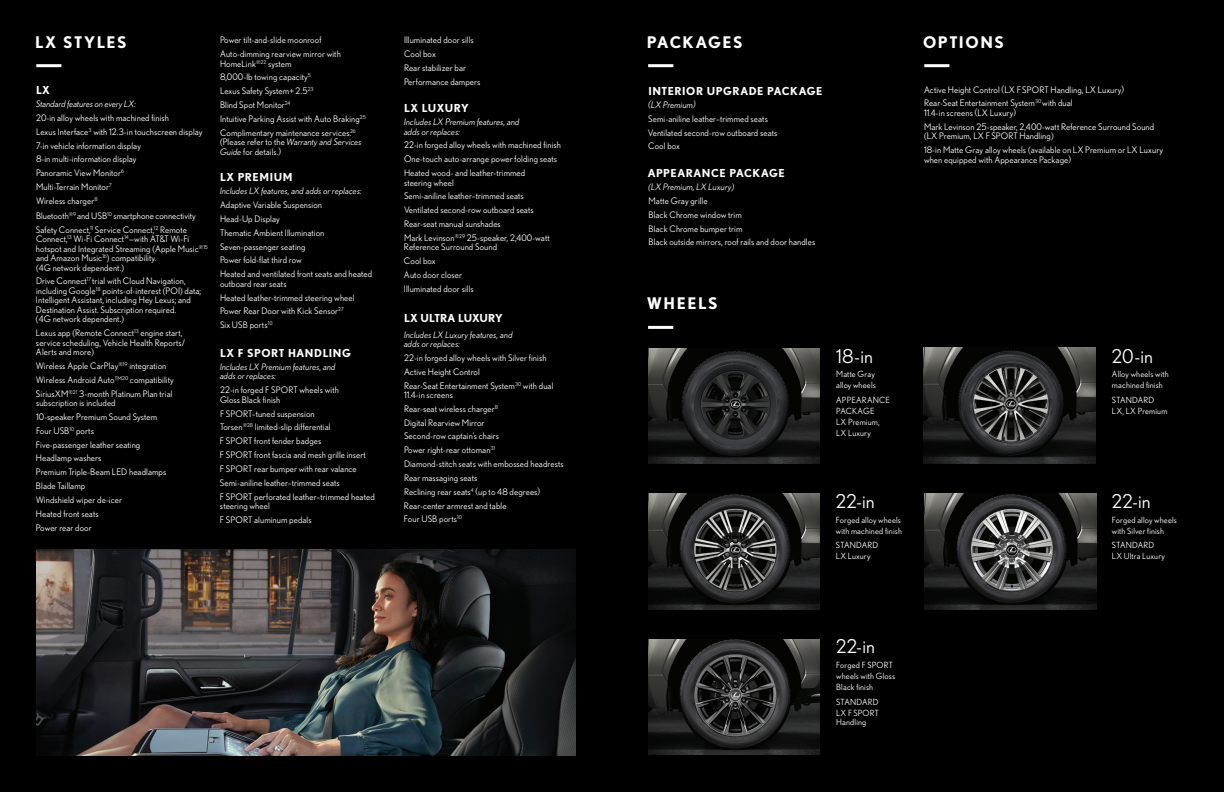
<style>
.page{position:relative;width:1224px;height:792px;background:#fff}
.page>*{position:absolute;margin:0;border:0;box-sizing:border-box;transform-origin:0 0}
.t1{font:19px "Nobel";color:#fff}
.t2{font:700 16px "Nobel";letter-spacing:.095em;color:#fff}
.t3{font:700 11px "Nobel";letter-spacing:.05em;color:#fff}
.t4{font:700 11px "Nobel";letter-spacing:-.005em;color:#fff}
.t5{font:700 11px "Nobel";letter-spacing:.025em;color:#fff}
.t6{font:9px/13.8px "Nobel";letter-spacing:.01em;color:#fff}
.t7{font:italic 9px/9.5px "Nobel";letter-spacing:.01em;color:#fff}
.t8{font:8.5px/11px "Nobel";letter-spacing:.02em;color:#fff}
.s1{font-style:italic}
</style>
<div class="page">
<div style="left:0;top:0;width:612px;height:792px;background:#000001"></div>
<div style="left:612px;top:0;width:612px;height:792px;background:#000001"></div>
<img style="left:648px;top:348px;width:172px;height:116px">
<img style="left:924px;top:348px;width:172px;height:116px">
<img style="left:924px;top:493px;width:172px;height:116px">
<img style="left:648px;top:493px;width:172px;height:116px">
<img style="left:648px;top:639px;width:172px;height:116px">
<img style="left:36px;top:550px;width:540px;height:205px">
<hr style="left:36px;top:64px;width:25px;height:3px;background:#fff">
<hr style="left:648px;top:64px;width:25px;height:3px;background:#fff">
<hr style="left:924px;top:64px;width:25px;height:3px;background:#fff">
<hr style="left:648px;top:326px;width:25px;height:3px;background:#fff">
<h2 class="t2" style="left:35px;top:32px;width:93px">LX STYLES</h2>
<p class="t3" style="left:36px;top:84px;width:15px">LX</p>
<p class="t7" style="left:36px;top:99px;width:102px">Standard features on every LX:</p>
<p class="t6" style="left:36px;top:111px;width:168px">20-in alloy wheels with machined finish<br>Lexus Interface<sup>3</sup> with 12.3-in touchscreen display<br>7-in vehicle information display<br>8-in multi-information display<br>Panoramic View Monitor<sup>6<br></sup>Multi-Terrain Monitor<sup>7<br></sup>Wireless charger<sup>8</sup></p>
<p class="t6" style="left:36px;top:209px;width:161px;line-height:13.5px">Bluetooth<sup>®9</sup> and USB<sup>10</sup> smartphone connectivity<br>Safety Connect,<sup>11</sup> Service Connect,<sup>12</sup> Remote</p>
<p class="t6" style="left:36px;top:234px;width:174px;line-height:9.5px">Connect,<sup>13</sup> Wi-Fi Connect<sup>14</sup>—with AT&amp;T Wi-Fi hotspot and Integrated Streaming (Apple Music<sup>®15 </sup>and Amazon Music<sup>16</sup>) compatibility.<br>(4G network dependent.)</p>
<p class="t6" style="left:36px;top:276px;width:167px;line-height:9.5px">Drive Connect<sup>17</sup> trial with Cloud Navigation, including Google<sup>18</sup> points-of-interest (POI) data; Intelligent Assistant, including Hey Lexus; and Destination Assist. Subscription required.<br>(4G network dependent.)</p>
<p class="t6" style="left:36px;top:328px;width:151px;line-height:9.5px">Lexus app (Remote Connect<sup>13</sup> engine start, service scheduling, Vehicle Health Reports/<br>Alerts and more)</p>
<p class="t6" style="left:36px;top:359px;width:139px">Wireless Apple CarPlay<sup>®19</sup> integration<br>Wireless Android Auto™<sup>20</sup> compatibility<br>SiriusXM<sup>®21</sup> 3-month Platinum Plan trial</p>
<p class="t6" style="left:36px;top:396px;width:132px">subscription is included<br>10-speaker Premium Sound System<br>Four USB<sup>10</sup> ports<br>Five-passenger leather seating<br>Headlamp washers<br>Premium Triple-Beam LED headlamps<br>Blade Taillamp<br>Windshield wiper de-icer<br>Heated front seats<br>Power rear door</p>
<p class="t6" style="left:220px;top:33px;width:122px">Power tilt-and-slide moonroof<br>Auto-dimming rearview mirror with</p>
<p class="t6" style="left:220px;top:56px;width:147px">HomeLink<sup>®22</sup> system<br>8,000-lb towing capacity<sup>5<br></sup>Lexus Safety System+ 2.5<sup>23<br></sup>Blind Spot Monitor<sup>24<br></sup>Intuitive Parking Assist with Auto Braking<sup>25<br></sup>Complimentary maintenance services.<sup>26</sup></p>
<p class="t6" style="left:220px;top:137px;width:143px;line-height:9.5px">(Please refer to the <span class="s1">Warranty and Services<br>Guide</span> for details.)</p>
<p class="t3" style="left:220px;top:171px;width:74px">LX PREMIUM</p>
<p class="t7" style="left:220px;top:186px;width:143px">Includes LX features, and adds or replaces:</p>
<p class="t6" style="left:220px;top:198px;width:154px">Adaptive Variable Suspension<br>Head-Up Display<br>Thematic Ambient Illumination<br>Seven-passenger seating<br>Power fold-flat third row<br>Heated and ventilated front seats and heated</p>
<p class="t6" style="left:220px;top:277px;width:136px">outboard rear seats<br>Heated leather-trimmed steering wheel<br>Power Rear Door with Kick Sensor<sup>27<br></sup>Six USB ports<sup>10</sup></p>
<p class="t3" style="left:220px;top:346px;width:133px">LX F SPORT HANDLING</p>
<p class="t7" style="left:220px;top:362px;width:117px">Includes LX Premium features, and adds or replaces:</p>
<p class="t6" style="left:220px;top:385px;width:120px;line-height:9.5px">22-in forged F SPORT wheels with<br>Gloss Black finish</p>
<p class="t6" style="left:220px;top:406px;width:156px">F SPORT–tuned suspension<br>Torsen<sup>®28</sup> limited-slip differential<br>F SPORT front fender badges<br>F SPORT front fascia and mesh grille insert<br>F SPORT rear bumper with rear valance Semi-aniline leather–trimmed seats<br>F SPORT perforated leather–trimmed heated</p>
<p class="t6" style="left:220px;top:499px;width:93px">steering wheel<br>F SPORT aluminum pedals</p>
<p class="t6" style="left:404px;top:33px;width:78px">Illuminated door sills<br>Cool box<br>Rear stabilizer bar<br>Performance dampers</p>
<p class="t5" style="left:404px;top:102px;width:66px">LX LUXURY</p>
<p class="t7" style="left:404px;top:117px;width:117px">Includes LX Premium features, and adds or replaces:</p>
<p class="t6" style="left:404px;top:138px;width:158px">22-in forged alloy wheels with machined finish<br>One-touch auto-arrange power folding seats<br>Heated wood- and leather-trimmed</p>
<p class="t6" style="left:404px;top:176px;width:147px">steering wheel<br>Semi-aniline leather–trimmed seats<br>Ventilated second-row outboard seats<br>Rear-seat manual sunshades<br>Mark Levinson<sup>®29</sup> 25-speaker, 2,400-watt</p>
<p class="t6" style="left:404px;top:240px;width:95px">Reference Surround Sound<br>Cool box<br>Auto door closer<br>Illuminated door sills</p>
<p class="t4" style="left:404px;top:311px;width:100px">LX ULTRA LUXURY</p>
<p class="t7" style="left:404px;top:330px;width:110px">Includes LX Luxury features, and adds or replaces:</p>
<p class="t6" style="left:404px;top:351px;width:151px">22-in forged alloy wheels with Silver finish<br>Active Height Control<br>Rear-Seat Entertainment System<sup>30</sup> with dual</p>
<p class="t6" style="left:404px;top:388px;width:161px">11.4-in screens<br>Rear-seat wireless charger<sup>8<br></sup>Digital Rearview Mirror<br>Second-row captain’s chairs<br>Power right-rear ottoman<sup>31<br></sup>Diamond-stitch seats with embossed headrests<br>Rear massaging seats<br>Reclining rear seats<sup>4</sup> (up to 48 degrees)<br>Rear-center armrest and table<br>Four USB ports<sup>10</sup></p>
<h2 class="t2" style="left:647px;top:32px;width:97px">PACKAGES</h2>
<h2 class="t2" style="left:923px;top:32px;width:83px">OPTIONS</h2>
<p class="t3" style="left:648px;top:84px;width:176px">INTERIOR UPGRADE PACKAGE</p>
<p class="t7" style="left:648px;top:100px;width:49px">(LX Premium)</p>
<p class="t6" style="left:648px;top:112px;width:131px">Semi-aniline leather–trimmed seats<br>Ventilated second-row outboard seats<br>Cool box</p>
<p class="t3" style="left:648px;top:166px;width:139px">APPEARANCE PACKAGE</p>
<p class="t7" style="left:648px;top:182px;width:88px">(LX Premium, LX Luxury)</p>
<p class="t6" style="left:648px;top:194px;width:168px">Matte Gray grille<br>Black Chrome window trim<br>Black Chrome bumper trim<br>Black outside mirrors, roof rails and door handles</p>
<h2 class="t2" style="left:647px;top:294px;width:72px">WHEELS</h2>
<h1 class="t1" style="left:836px;top:344px;width:38px">18-in</h1>
<p class="t8" style="left:836px;top:369px;width:41px">Matte Gray alloy wheels</p>
<p class="t8" style="left:836px;top:394px;width:55px">APPEARANCE<br>PACKAGE<br>LX Premium,<br>LX Luxury</p>
<h1 class="t1" style="left:836px;top:490px;width:40px">22-in</h1>
<p class="t8" style="left:836px;top:514px;width:67px">Forged alloy wheels with machined finish</p>
<p class="t8" style="left:836px;top:540px;width:44px">STANDARD<br>LX Luxury</p>
<p class="t6" style="left:924px;top:82px;width:202px">Active Height Control (LX F SPORT Handling, LX Luxury)<br>Rear-Seat Entertainment System<sup>30</sup> with dual</p>
<p class="t6" style="left:924px;top:106px;width:232px">11.4-in screens (LX Luxury)<br>Mark Levinson 25-speaker, 2,400-watt Reference Surround Sound</p>
<p class="t6" style="left:924px;top:129px;width:241px">(LX Premium, LX F SPORT Handling)<br>18-in Matte Gray alloy wheels (available on LX Premium or LX Luxury</p>
<p class="t6" style="left:924px;top:152px;width:149px">when equipped with Appearance Package)</p>
<h1 class="t1" style="left:1112px;top:344px;width:42px">20-in</h1>
<p class="t8" style="left:1112px;top:369px;width:58px">Alloy wheels with machined finish</p>
<p class="t8" style="left:1112px;top:394px;width:57px">STANDARD<br>LX, LX Premium</p>
<h1 class="t1" style="left:1112px;top:490px;width:40px">22-in</h1>
<p class="t8" style="left:1112px;top:514px;width:67px">Forged alloy wheels with Silver finish</p>
<p class="t8" style="left:1112px;top:540px;width:55px">STANDARD<br>LX Ultra Luxury</p>
<p class="t8" style="left:836px;top:637px;width:4px">-</p>
<h1 class="t1" style="left:836px;top:635px;width:40px">22-in</h1>
<p class="t8" style="left:836px;top:659px;width:60px">Forged F SPORT wheels with Gloss<br>Black finish</p>
<p class="t8" style="left:836px;top:696px;width:44px">STANDARD<br>LX F SPORT</p>
<p class="t8" style="left:836px;top:716px;width:32px">Handling</p>
</div>
